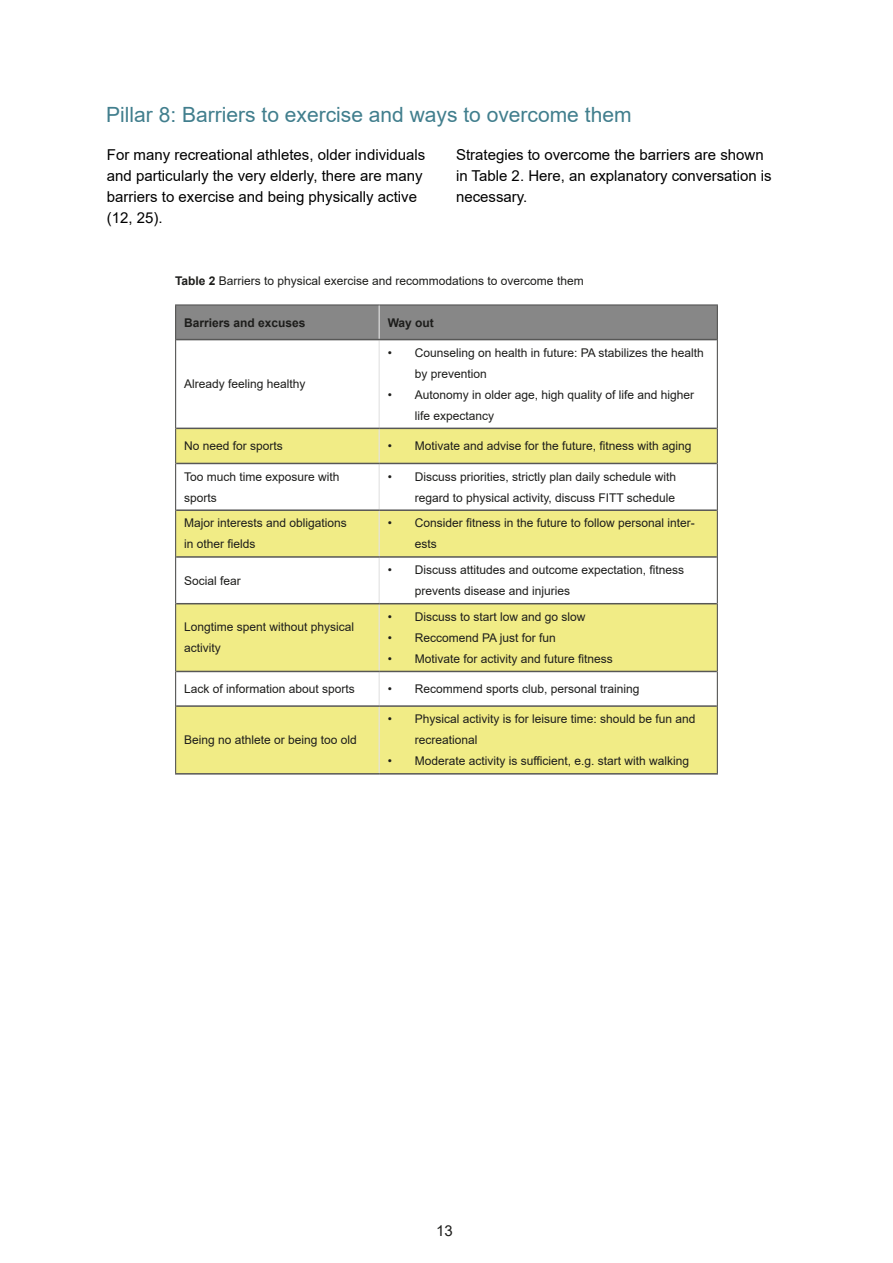
<style>
.page{position:relative;width:893px;height:1263px;background:#fff}
.page>*{position:absolute;margin:0;border:0;box-sizing:border-box;transform-origin:0 0}
.t1{font:21px "Arial";color:#417e8d}
.t2{font:15px/21px "Arial";color:#000}
.t3{font:15px "Arial";color:#1d1d1b}
.t4{font:12px/21px "Arial";color:#1d1d1b}
.t5{font:700 12px "Arial";color:#1d1d1b}
.s1{font-weight:700}
</style>
<div class="page">
<div style="left:176px;top:305px;width:203px;height:35px;background:#878787"></div>
<div style="left:379px;top:305px;width:338px;height:35px;background:#878787"></div>
<svg style="left:176px;top:429px;width:541px;height:344px;fill:#f1ec86"></svg>
<hr style="left:175px;top:304px;width:204px;height:2px;background:#575756">
<hr style="left:175px;top:306px;width:1px;height:34px;background:#575756">
<hr style="left:379px;top:304px;width:339px;height:2px;background:#575756">
<hr style="left:717px;top:306px;width:1px;height:34px;background:#575756">
<hr style="left:175px;top:340px;width:1px;height:88px;background:#575756">
<hr style="left:717px;top:340px;width:1px;height:88px;background:#575756">
<hr style="left:175px;top:428px;width:1px;height:35px;background:#575756">
<hr style="left:717px;top:428px;width:1px;height:35px;background:#575756">
<hr style="left:175px;top:463px;width:1px;height:47px;background:#575756">
<hr style="left:717px;top:463px;width:1px;height:47px;background:#575756">
<hr style="left:175px;top:510px;width:1px;height:47px;background:#575756">
<hr style="left:717px;top:510px;width:1px;height:47px;background:#575756">
<hr style="left:175px;top:557px;width:1px;height:47px;background:#575756">
<hr style="left:717px;top:557px;width:1px;height:47px;background:#575756">
<hr style="left:175px;top:604px;width:1px;height:67px;background:#575756">
<hr style="left:717px;top:604px;width:1px;height:67px;background:#575756">
<hr style="left:175px;top:671px;width:1px;height:35px;background:#575756">
<hr style="left:717px;top:671px;width:1px;height:35px;background:#575756">
<hr style="left:175px;top:706px;width:1px;height:67px;background:#575756">
<hr style="left:717px;top:706px;width:1px;height:67px;background:#575756">
<hr style="left:379px;top:306px;width:1px;height:33px;background:#e2e2e2">
<hr style="left:379px;top:340px;width:1px;height:88px;background:#e2e2e2">
<hr style="left:379px;top:429px;width:1px;height:34px;background:#e2e2e2">
<hr style="left:379px;top:464px;width:1px;height:45px;background:#e2e2e2">
<hr style="left:379px;top:511px;width:1px;height:45px;background:#e2e2e2">
<hr style="left:379px;top:558px;width:1px;height:45px;background:#e2e2e2">
<hr style="left:379px;top:604px;width:1px;height:67px;background:#e2e2e2">
<hr style="left:379px;top:672px;width:1px;height:33px;background:#e2e2e2">
<hr style="left:379px;top:707px;width:1px;height:66px;background:#e2e2e2">
<hr style="left:176px;top:339px;width:203px;height:1px;background:#575756">
<hr style="left:379px;top:339px;width:338px;height:1px;background:#575756">
<hr style="left:176px;top:428px;width:203px;height:1px;background:#575756">
<hr style="left:379px;top:428px;width:338px;height:1px;background:#575756">
<hr style="left:176px;top:463px;width:203px;height:1px;background:#575756">
<hr style="left:379px;top:463px;width:338px;height:1px;background:#575756">
<hr style="left:176px;top:509px;width:203px;height:2px;background:#575756">
<hr style="left:379px;top:509px;width:338px;height:2px;background:#575756">
<hr style="left:176px;top:556px;width:203px;height:2px;background:#575756">
<hr style="left:379px;top:556px;width:338px;height:2px;background:#575756">
<hr style="left:176px;top:603px;width:203px;height:1px;background:#575756">
<hr style="left:379px;top:603px;width:338px;height:1px;background:#575756">
<hr style="left:176px;top:671px;width:203px;height:1px;background:#575756">
<hr style="left:379px;top:671px;width:338px;height:1px;background:#575756">
<hr style="left:176px;top:705px;width:203px;height:2px;background:#575756">
<hr style="left:379px;top:705px;width:338px;height:2px;background:#575756">
<hr style="left:175px;top:773px;width:204px;height:1px;background:#575756">
<hr style="left:379px;top:773px;width:339px;height:1px;background:#575756">
<p class="t1" style="left:106px;top:100px;width:527px">Pillar 8: Barriers to exercise and ways to overcome them</p>
<p class="t2" style="left:107px;top:144px;width:320px">For many recreational athletes, older individuals and particularly the very elderly, there are many barriers to exercise and being physically active (12, 25).</p>
<p class="t2" style="left:456px;top:144px;width:317px">Strategies to overcome the barriers are shown in Table 2. Here, an explanatory conversation is necessary.</p>
<p class="t4" style="left:175px;top:270px;width:410px"><span class="s1">Table 2</span> Barriers to physical exercise and recommodations to overcome them</p>
<p class="t5" style="left:184px;top:314px;width:123px">Barriers and excuses</p>
<p class="t5" style="left:388px;top:314px;width:48px">Way out</p>
<p class="t4" style="left:184px;top:374px;width:123px">Already feeling healthy</p>
<p class="t4" style="left:415px;top:342px;width:291px;text-indent:-27px">• Counseling on health in future: PA stabilizes the health by prevention</p>
<p class="t4" style="left:415px;top:384px;width:281px;text-indent:-27px">• Autonomy in older age, high quality of life and higher life expectancy</p>
<p class="t4" style="left:184px;top:435px;width:100px">No need for sports</p>
<p class="t4" style="left:388px;top:435px;width:305px">• Motivate and advise for the future, fitness with aging</p>
<p class="t4" style="left:184px;top:466px;width:157px">Too much time exposure with sports</p>
<p class="t4" style="left:388px;top:466px;width:290px;text-align:right">• Discuss priorities, strictly plan daily schedule with regard to physical activity, discuss FITT schedule</p>
<p class="t4" style="left:184px;top:513px;width:164px">Major interests and obligations in other fields</p>
<p class="t4" style="left:415px;top:513px;width:282px;text-indent:-27px">• Consider fitness in the future to follow personal inter&shy;ests</p>
<p class="t4" style="left:184px;top:570px;width:58px">Social fear</p>
<p class="t4" style="left:415px;top:559px;width:271px;text-indent:-27px">• Discuss attitudes and outcome expectation, fitness prevents disease and injuries</p>
<p class="t4" style="left:184px;top:617px;width:172px">Longtime spent without physical activity</p>
<p class="t4" style="left:388px;top:606px;width:199px">• Discuss to start low and go slow</p>
<p class="t4" style="left:388px;top:627px;width:170px">• Reccomend PA just for fun</p>
<p class="t4" style="left:388px;top:648px;width:227px">• Motivate for activity and future fitness</p>
<p class="t4" style="left:184px;top:678px;width:172px">Lack of information about sports</p>
<p class="t4" style="left:388px;top:678px;width:253px">• Recommend sports club, personal training</p>
<p class="t4" style="left:184px;top:729px;width:174px">Being no athlete or being too old</p>
<p class="t4" style="left:415px;top:708px;width:282px;text-indent:-27px">• Physical activity is for leisure time: should be fun and recreational</p>
<p class="t4" style="left:388px;top:750px;width:303px">• Moderate activity is sufficient, e.g. start with walking</p>
<p class="t3" style="left:436px;top:1220px;width:18px">13</p>
</div>
